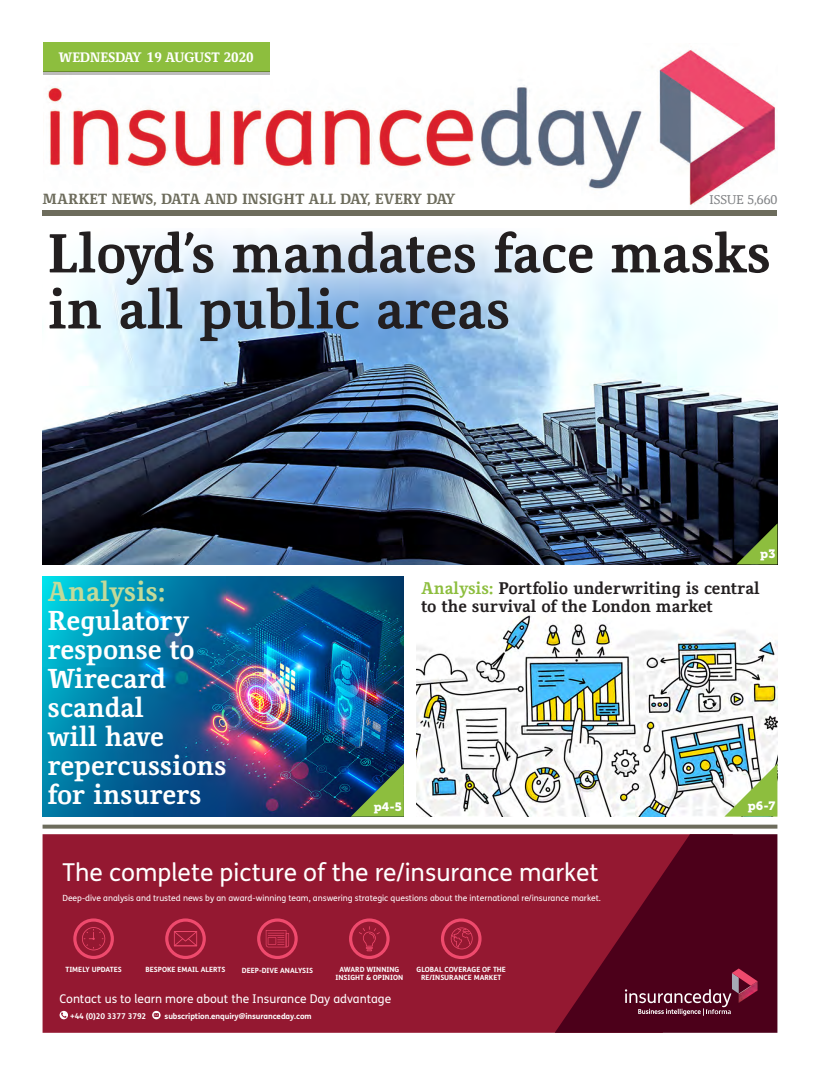
<style>
.page{position:relative;width:820px;height:1078px;background:#fff}
.page>*{position:absolute;margin:0;border:0;box-sizing:border-box;transform-origin:0 0}
.t1{font:700 52px/56px "Corzinair";color:#231f20}
.t2{font:700 26px/29px "Corzinair";color:#fff}
.t3{font:700 26px "Corzinair";color:#c3da99}
.t4{font:24.6px "FS Me";color:#fff}
.t5{font:700 16px/18px "Corzinair";color:#231f20}
.t6{font:700 14px "Corzinair";color:#6d6c5c}
.t7{font:700 13px "Corzinair";letter-spacing:-.01em;color:#fff}
.t8{font:12px "FS Me";color:#fff}
.t9{font:12px "Corzinair";color:#808285}
.t10{font:12px "Museo Slab 900";color:#fff}
.t11{font:8.5px "FS Me";color:#fff}
.t12{font:700 8px "FS Me";letter-spacing:-.01em;color:#fff}
.t13{font:700 7.2px/7.2px "FS Me";color:#fff;text-align:center}
.s1{color:#8dbe3e}
</style>
<div class="page">
<img style="left:48px;top:43px;width:727px;height:163px">
<div style="left:43px;top:210px;width:734px;height:6px;background:#6d6c5c"></div>
<div style="left:43px;top:43px;width:226px;height:29px;background:#8dbe3e"></div>
<hr style="left:43px;top:72px;width:226px;height:3px;background:#231f20">
<img style="left:43px;top:233px;width:734px;height:331px">
<img style="left:43px;top:576px;width:361px;height:240px">
<img style="left:416px;top:615px;width:361px;height:201px">
<svg style="left:351px;top:763px;width:53px;height:53px;background:#467254"></svg>
<svg style="left:724px;top:763px;width:53px;height:53px"></svg>
<svg style="left:736px;top:523px;width:41px;height:41px;background:#49642e"></svg>
<div style="left:43px;top:834px;width:511px;height:198px;background:#941831"></div>
<svg style="left:554px;top:834px;width:223px;height:198px;background:#650822"></svg>
<svg style="left:624px;top:968px;width:133px;height:47px;background:#661f37"></svg>
<svg style="left:60px;top:1010px;width:8px;height:9px"></svg>
<svg style="left:152px;top:1010px;width:8px;height:9px"></svg>
<svg style="left:82px;top:926px;width:23px;height:24px"></svg>
<div style="left:73px;top:918px;width:41px;height:40px;border:3px solid #ef4a6d;border-radius:50%"></div>
<svg style="left:174px;top:930px;width:23px;height:16px"></svg>
<div style="left:165px;top:918px;width:41px;height:40px;border:3px solid #ef4a6d;border-radius:50%"></div>
<svg style="left:266px;top:929px;width:23px;height:18px"></svg>
<div style="left:257px;top:918px;width:40px;height:40px;border:3px solid #ef4a6d;border-radius:50%"></div>
<svg style="left:359px;top:926px;width:20px;height:25px"></svg>
<div style="left:349px;top:918px;width:40px;height:40px;border:3px solid #ef4a6d;border-radius:50%"></div>
<svg style="left:449px;top:927px;width:23px;height:22px"></svg>
<div style="left:441px;top:918px;width:40px;height:40px;border:3px solid #ef4a6d;border-radius:50%"></div>
<svg style="left:43px;top:824px;width:734px;height:4px;background:#848375"></svg>
<h3 class="t7" style="left:58px;top:50px;width:197px">WEDNESDAY 19 AUGUST 2020</h3>
<h3 class="t6" style="left:43px;top:190px;width:414px">MARKET NEWS, DATA AND INSIGHT ALL DAY, EVERY DAY</h3>
<h3 class="t9" style="left:709px;top:192px;width:69px">ISSUE 5,660</h3>
<h1 class="t1" style="left:48px;top:226px;width:724px">Lloyd’s mandates face masks in all public areas</h1>
<h2 class="t3" style="left:48px;top:576px;width:119px">Analysis:</h2>
<h2 class="t2" style="left:48px;top:606px;width:180px">Regulatory response to<br>Wirecard scandal<br>will have repercussions for insurers</h2>
<h3 class="t10" style="left:760px;top:547px;width:17px">p3</h3>
<h3 class="t5" style="left:421px;top:578px;width:340px"><span class="s1">Analysis:</span> Portfolio underwriting is central to the survival of the London market</h3>
<h3 class="t10" style="left:373px;top:799px;width:30px">p4-5</h3>
<h3 class="t10" style="left:747px;top:798px;width:29px">p6-7</h3>
<h3 class="t4" style="left:62px;top:855px;width:537px">The complete picture of the re/insurance market</h3>
<p class="t11" style="left:62px;top:891px;width:540px">Deep-dive analysis and trusted news by an award-winning team, answering strategic questions about the international re/insurance market.</p>
<p class="t13" style="left:65px;top:965px;width:58px">TIMELY UPDATES</p>
<p class="t13" style="left:145px;top:965px;width:81px">BESPOKE EMAIL ALERTS</p>
<p class="t13" style="left:242px;top:965px;width:73px">DEEP-DIVE ANALYSIS</p>
<p class="t13" style="left:335px;top:965px;width:69px">AWARD WINNING<br>INSIGHT &amp; OPINION</p>
<p class="t13" style="left:416px;top:965px;width:91px">GLOBAL COVERAGE OF THE<br>RE/INSURANCE MARKET</p>
<h3 class="t8" style="left:60px;top:989px;width:333px">Contact us to learn more about the Insurance Day advantage</h3>
<p class="t12" style="left:70px;top:1009px;width:78px">+44 (0)20 3377 3792</p>
<p class="t12" style="left:164px;top:1009px;width:148px">subscription.enquiry@insuranceday.com</p>
</div>
